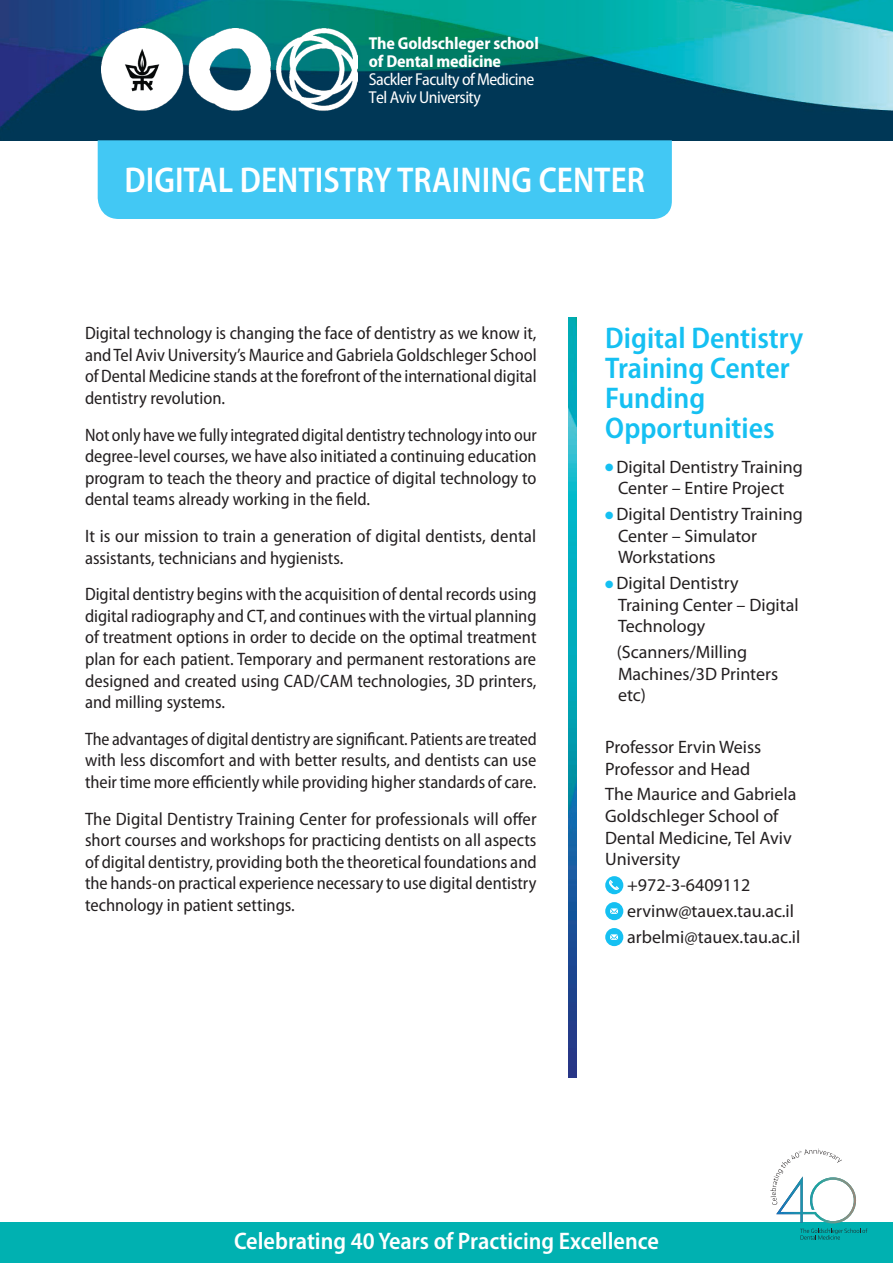
<style>
.page{position:relative;width:893px;height:1263px;background:#fff}
.page>*{position:absolute;margin:0;border:0;box-sizing:border-box;transform-origin:0 0}
.t1{font:600 semi-condensed 36px "Myriad Pro";color:#fff;scale:.95 1}
.t2{font:600 semi-condensed 30px/30px "Myriad Pro";color:#15c0f2}
.t3{font:600 semi-condensed 24px "Myriad Pro";color:#fff}
.t4{font:semi-condensed 18px/21.6px "Myriad Pro";color:#231f20;text-align:justify}
.t5{font:18px/21.6px "Myriad Pro";color:#231f20}
.t6{font:semi-condensed 17.25px/18px "Myriad Pro";letter-spacing:-.03em;color:#fff}
.t7{font:700 semi-condensed 17.25px/18px "Myriad Pro";letter-spacing:-.01em;color:#fff}
.s1{color:#15c0f2}
</style>
<div class="page">
<img style="left:0;top:0;width:893px;height:140px">
<img style="left:102px;top:28px;width:256px;height:88px">
<div style="left:0;top:1222px;width:893px;height:41px;background:#00b1b1"></div>
<svg style="left:770px;top:1149px;width:97px;height:90px"></svg>
<img style="left:568px;top:317px;width:8px;height:761px">
<div style="left:98px;top:140px;width:574px;height:79px;background:#42c8f4"></div>
<div style="left:605px;top:876px;width:18px;height:18px;background:#15c0f2;border-radius:50%"></div>
<svg style="left:610px;top:881px;width:9px;height:9px"></svg>
<div style="left:605px;top:902px;width:18px;height:18px;background:#15c0f2;border-radius:50%"></div>
<svg style="left:610px;top:908px;width:8px;height:6px"></svg>
<div style="left:605px;top:928px;width:18px;height:18px;background:#15c0f2;border-radius:50%"></div>
<svg style="left:610px;top:934px;width:8px;height:6px"></svg>
<p class="t7" style="left:369px;top:34px;width:171px">The Goldschleger school of Dental medicine</p>
<p class="t6" style="left:369px;top:70px;width:167px">Sackler Faculty of Medicine<br>Tel Aviv University</p>
<h1 class="t1" style="left:125px;top:160px;width:549px">DIGITAL DENTISTRY TRAINING CENTER</h1>
<p class="t4" style="left:85px;top:323px;width:453px">Digital technology is changing the face of dentistry as we know it, and Tel Aviv University’s Maurice and Gabriela Goldschleger School of Dental Medicine stands at the forefront of the international digital dentistry revolution.</p>
<p class="t4" style="left:85px;top:424px;width:453px">Not only have we fully integrated digital dentistry technology into our degree-level courses, we have also initiated a continuing education program to teach the theory and practice of digital technology to dental teams already working in the field.</p>
<p class="t4" style="left:85px;top:525px;width:453px">It is our mission to train a generation of digital dentists, dental assistants, technicians and hygienists.</p>
<p class="t4" style="left:85px;top:584px;width:453px">Digital dentistry begins with the acquisition of dental records using digital radiography and CT, and continues with the virtual planning of treatment options in order to decide on the optimal treatment plan for each patient. Temporary and permanent restorations are designed and created using CAD/CAM technologies, 3D printers, and milling systems.</p>
<p class="t4" style="left:85px;top:728px;width:453px">The advantages of digital dentistry are significant. Patients are treated with less discomfort and with better results, and dentists can use their time more efficiently while providing higher standards of care.</p>
<p class="t4" style="left:85px;top:808px;width:453px">The Digital Dentistry Training Center for professionals will offer short courses and workshops for practicing dentists on all aspects of digital dentistry, providing both the theoretical foundations and the hands-on practical experience necessary to use digital dentistry technology in patient settings.</p>
<h2 class="t2" style="left:605px;top:324px;width:199px">Digital Dentistry<br>Training Center<br>Funding<br>Opportunities</h2>
<p class="t5" style="left:605px;top:455px;width:199px;text-align:center"><span class="s1">●</span> Digital Dentistry Training<br>Center – Entire Project</p>
<p class="t5" style="left:618px;top:503px;width:186px;text-indent:-13px"><span class="s1">●</span> Digital Dentistry Training<br>Center – Simulator<br>Workstations</p>
<p class="t5" style="left:618px;top:572px;width:182px;text-indent:-13px"><span class="s1">●</span> Digital Dentistry<br>Training Center – Digital<br>Technology</p>
<p class="t5" style="left:617px;top:641px;width:163px">(Scanners/Milling<br>Machines/3D Printers etc)</p>
<p class="t5" style="left:605px;top:736px;width:158px">Professor Ervin Weiss<br>Professor and Head</p>
<p class="t5" style="left:605px;top:783px;width:193px">The Maurice and Gabriela<br>Goldschleger School of<br>Dental Medicine, Tel Aviv<br>University</p>
<p class="t5" style="left:627px;top:872px;width:175px;line-height:26px">+972-3-6409112 ervinw@tauex.tau.ac.il arbelmi@tauex.tau.ac.il</p>
<h3 class="t3" style="left:234px;top:1228px;width:426px">Celebrating 40 Years of Practicing Excellence</h3>
</div>
